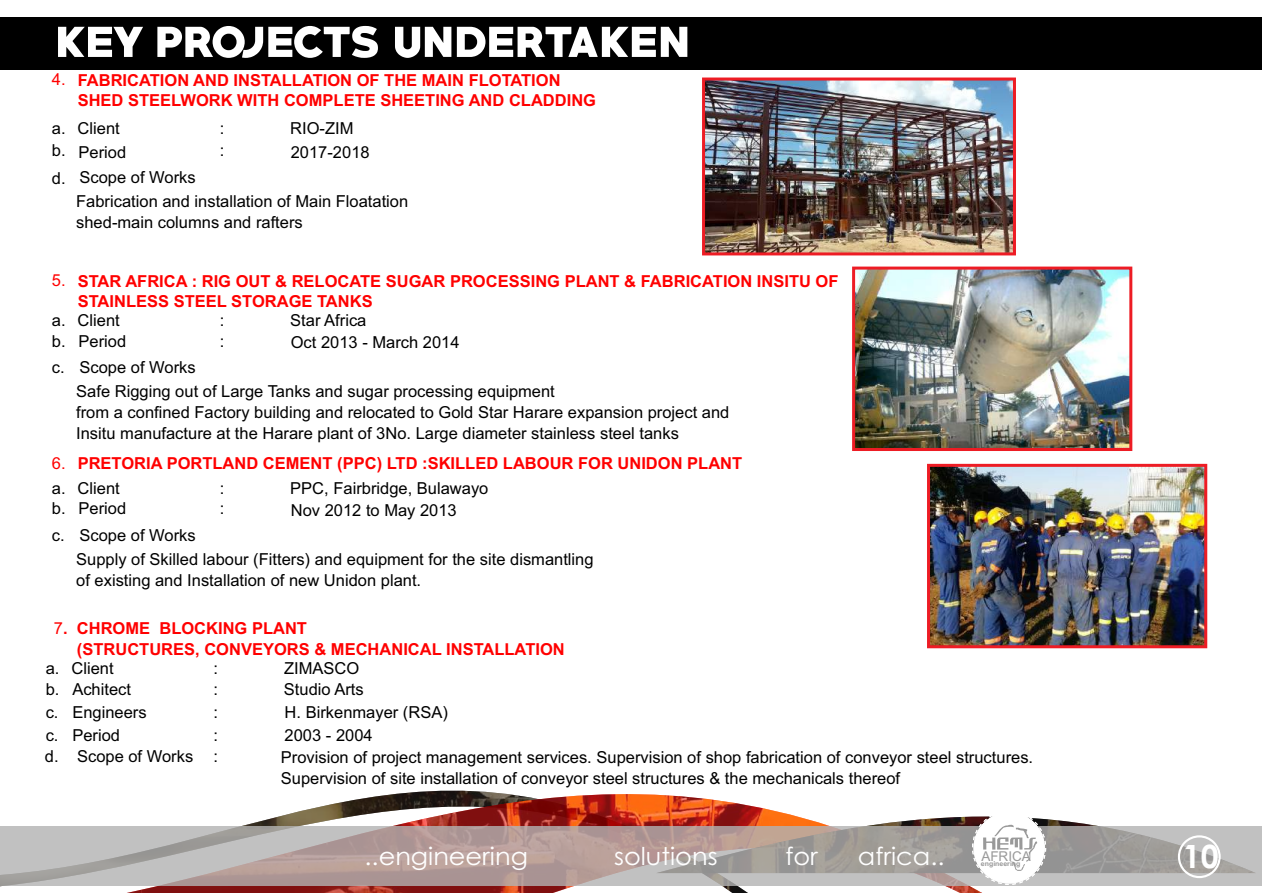
<style>
.page{position:relative;width:1262px;height:893px;background:#fff}
.page>*{position:absolute;margin:0;border:0;box-sizing:border-box;transform-origin:0 0}
.t1{font:700 32.1px "Century Gothic";color:#fff}
.t2{font:24.6px "Century Gothic";color:#fff;scale:1.04 1}
.t3{font:16.5px/24px "Arial";color:#000}
.t4{font:700 16.5px/20.7px "Arial";color:#f00}
.t5{font:16.5px "Arial";color:#f00}
.t6{font:13.5px "Arial";color:#999}
.t7{font:700 6.9px "Arial";color:#999}
.s1{font-weight:400}
</style>
<div class="page">
<img style="left:131px;top:790px;width:850px;height:102px">
<img style="left:856px;top:270px;width:272px;height:177px">
<img style="left:656px;top:790px;width:442px;height:36px">
<div style="left:0;top:826px;width:1262px;height:60px;background:#b3b3b3;opacity:.81"></div>
<div style="left:973px;top:812px;width:71px;height:71px;background:#fff;border:1px solid #fff;border-radius:50%"></div>
<svg style="left:983px;top:824px;width:54px;height:46px"></svg>
<div style="left:0;top:17px;width:1262px;height:52px;background:#000"></div>
<svg style="left:58px;top:27px;width:85px;height:30px"></svg>
<svg style="left:157px;top:26px;width:221px;height:32px"></svg>
<svg style="left:395px;top:27px;width:56px;height:31px"></svg>
<svg style="left:457px;top:27px;width:230px;height:30px"></svg>
<div style="left:852px;top:266px;width:280px;height:185px;border:3px solid #ed1c24"></div>
<img style="left:931px;top:468px;width:272px;height:176px">
<div style="left:927px;top:464px;width:280px;height:184px;border:3px solid #ed1c24"></div>
<svg style="left:1177px;top:835px;width:43px;height:43px;background:#bbbab8"></svg>
<img style="left:706px;top:81px;width:306px;height:170px">
<div style="left:702px;top:77px;width:314px;height:178px;border:3px solid #ed1c24"></div>
<p class="t5" style="left:52px;top:73px;width:15px">4.</p>
<p class="t4" style="left:78px;top:71px;width:520px">FABRICATION AND INSTALLATION OF THE MAIN FLOTATION<br>SHED STEELWORK WITH COMPLETE SHEETING AND CLADDING</p>
<p class="t3" style="left:52px;top:118px;width:69px">a. Client</p>
<p class="t3" style="left:220px;top:118px;width:6px">:</p>
<p class="t3" style="left:290px;top:118px;width:65px">RIO-ZIM</p>
<p class="t3" style="left:52px;top:137px;width:15px;line-height:28.5px">b. d.</p>
<p class="t3" style="left:78px;top:141px;width:49px">Period</p>
<p class="t3" style="left:220px;top:140px;width:6px">:</p>
<p class="t3" style="left:291px;top:141px;width:80px">2017-2018</p>
<p class="t3" style="left:76px;top:167px;width:333px">Scope of Works<br>Fabrication and installation of Main Floatation</p>
<p class="t3" style="left:76px;top:211px;width:228px">shed-main columns and rafters</p>
<p class="t5" style="left:52px;top:273px;width:15px">5.</p>
<p class="t4" style="left:78px;top:272px;width:762px">STAR AFRICA : RIG OUT &amp; RELOCATE SUGAR PROCESSING PLANT &amp; FABRICATION INSITU OF<br>STAINLESS STEEL STORAGE TANKS</p>
<p class="t3" style="left:52px;top:310px;width:69px">a. Client</p>
<p class="t3" style="left:220px;top:310px;width:6px">:</p>
<p class="t3" style="left:290px;top:310px;width:78px">Star Africa</p>
<p class="t3" style="left:52px;top:330px;width:76px">b. Period</p>
<p class="t3" style="left:220px;top:330px;width:6px">:</p>
<p class="t3" style="left:52px;top:357px;width:14px">c.</p>
<p class="t3" style="left:291px;top:332px;width:170px">Oct 2013 - March 2014</p>
<p class="t3" style="left:76px;top:357px;width:480px">Scope of Works<br>Safe Rigging out of Large Tanks and sugar processing equipment</p>
<p class="t3" style="left:76px;top:403px;width:654px;line-height:20.7px">from a confined Factory building and relocated to Gold Star Harare expansion project and<br>Insitu manufacture at the Harare plant of 3No. Large diameter stainless steel tanks</p>
<p class="t5" style="left:52px;top:456px;width:15px">6.</p>
<p class="t4" style="left:78px;top:455px;width:666px">PRETORIA PORTLAND CEMENT (PPC) LTD :SKILLED LABOUR FOR UNIDON PLANT</p>
<p class="t3" style="left:52px;top:477px;width:69px">a. Client</p>
<p class="t3" style="left:220px;top:477px;width:6px">:</p>
<p class="t3" style="left:290px;top:477px;width:200px">PPC, Fairbridge, Bulawayo</p>
<p class="t3" style="left:52px;top:498px;width:76px">b. Period</p>
<p class="t3" style="left:220px;top:498px;width:6px">:</p>
<p class="t3" style="left:52px;top:524px;width:14px">c.</p>
<p class="t3" style="left:291px;top:500px;width:168px">Nov 2012 to May 2013</p>
<p class="t3" style="left:76px;top:525px;width:519px">Scope of Works<br>Supply of Skilled labour (Fitters) and equipment for the site dismantling</p>
<p class="t3" style="left:76px;top:569px;width:346px">of existing and Installation of new Unidon plant.</p>
<p class="t4" style="left:77px;top:619px;width:489px;text-indent:-23px"><span class="s1">7</span>. CHROME BLOCKING PLANT<br>(STRUCTURES, CONVEYORS &amp; MECHANICAL INSTALLATION</p>
<p class="t3" style="left:46px;top:658px;width:69px">a. Client</p>
<p class="t3" style="left:213px;top:658px;width:6px">:</p>
<p class="t3" style="left:284px;top:658px;width:77px">ZIMASCO</p>
<p class="t3" style="left:46px;top:678px;width:87px">b. Achitect</p>
<p class="t3" style="left:213px;top:678px;width:6px">:</p>
<p class="t3" style="left:284px;top:678px;width:81px">Studio Arts</p>
<p class="t3" style="left:46px;top:701px;width:102px">c. Engineers</p>
<p class="t3" style="left:213px;top:701px;width:6px">:</p>
<p class="t3" style="left:285px;top:701px;width:165px">H. Birkenmayer (RSA)</p>
<p class="t3" style="left:46px;top:724px;width:76px">c. Period</p>
<p class="t3" style="left:213px;top:724px;width:6px">:</p>
<p class="t3" style="left:285px;top:724px;width:90px">2003 - 2004</p>
<p class="t3" style="left:213px;top:745px;width:6px">:</p>
<p class="t3" style="left:45px;top:746px;width:150px">d. Scope of Works</p>
<p class="t3" style="left:281px;top:748px;width:753px;line-height:20.7px">Provision of project management services. Supervision of shop fabrication of conveyor steel structures.<br>Supervision of site installation of conveyor steel structures &amp; the mechanicals thereof</p>
<h2 class="t2" style="left:364px;top:846px;width:159px">..engineering</h2>
<h2 class="t2" style="left:614px;top:846px;width:101px">solutions</h2>
<h2 class="t2" style="left:785px;top:846px;width:33px">for</h2>
<h2 class="t2" style="left:858px;top:846px;width:85px">africa..</h2>
<p class="t6" style="left:981px;top:850px;width:51px">AFRICA</p>
<p class="t7" style="left:981px;top:860px;width:41px">engineering</p>
<h1 class="t1" style="left:1182px;top:844px;width:37px">10</h1>
</div>
